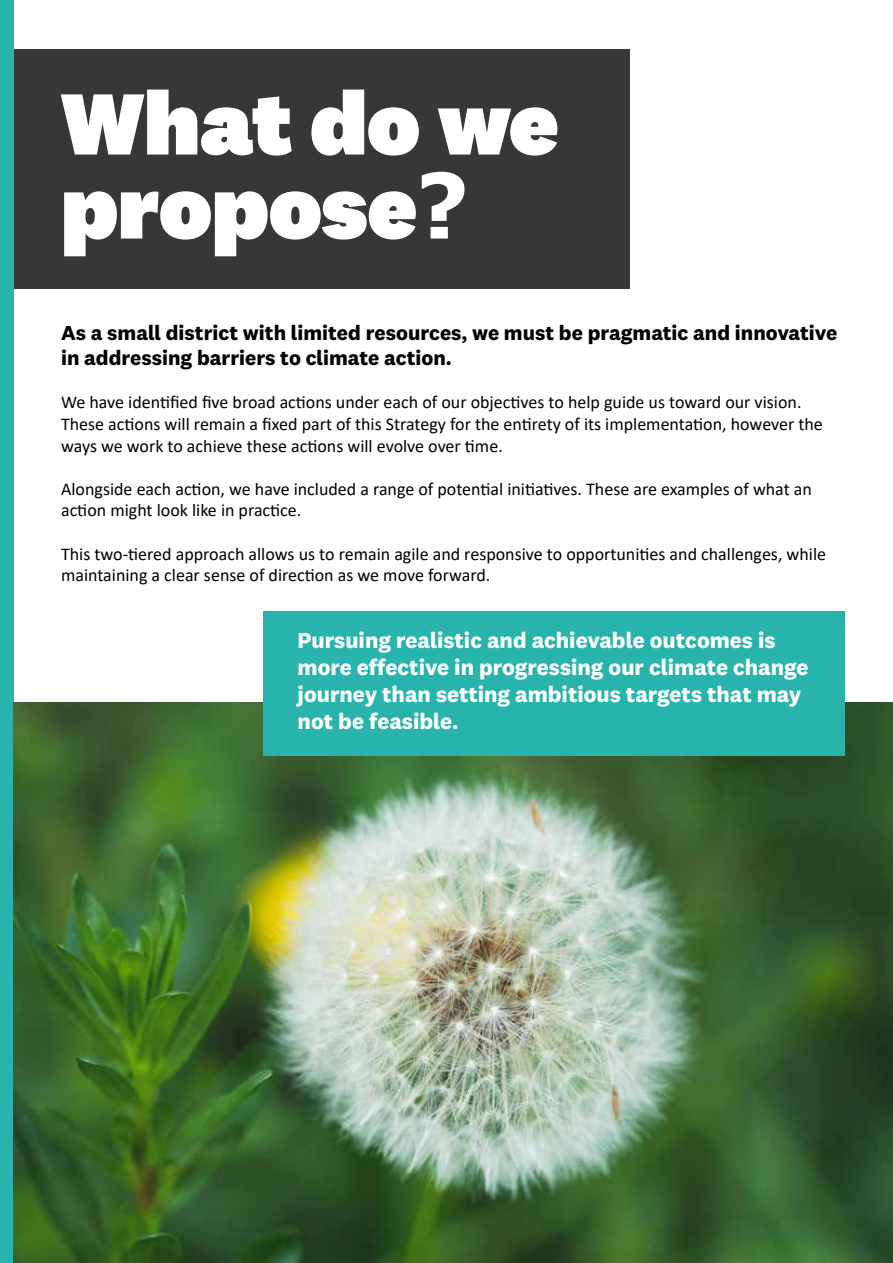
<style>
.page{position:relative;width:893px;height:1263px;background:#fff}
.page>*{position:absolute;margin:0;border:0;box-sizing:border-box;transform-origin:0 0}
.t1{font:900 90px/84px "Test National 2";color:#fff}
.t2{font:700 22.5px/27px "Test National 2";color:#fff}
.t3{font:700 21px/25.2px "Test National 2";color:#000}
.t4{font:18px/21.6px "Calibri";color:#000}
.s1{font-family:"Tahoma";font-weight:700}
</style>
<div class="page">
<div style="left:0;top:49px;width:629px;height:239px;background:#373737"></div>
<div style="left:0;top:0;width:14px;height:1263px;background:#28b4ac"></div>
<img style="left:14px;top:702px;width:879px;height:561px">
<div style="left:264px;top:612px;width:581px;height:144px;background:#28b4ac"></div>
<h1 class="t1" style="left:61px;top:80px;width:499px">What do we propose<span class="s1">?</span></h1>
<p class="t3" style="left:61px;top:320px;width:778px">As a small district with limited resources, we must be pragmatic and innovative in addressing barriers to climate action.</p>
<p class="t4" style="left:61px;top:391px;width:763px">We have identified five broad actions under each of our objectives to help guide us toward our vision.<br>These actions will remain a fixed part of this Strategy for the entirety of its implementation, however the ways we work to achieve these actions will evolve over time.</p>
<p class="t4" style="left:61px;top:478px;width:752px">Alongside each action, we have included a range of potential initiatives. These are examples of what an action might look like in practice.</p>
<p class="t4" style="left:61px;top:542px;width:766px">This two-tiered approach allows us to remain agile and responsive to opportunities and challenges, while maintaining a clear sense of direction as we move forward.</p>
<p class="t2" style="left:298px;top:626px;width:512px">Pursuing realistic and achievable outcomes is more effective in progressing our climate change journey than setting ambitious targets that may not be feasible.</p>
</div>
